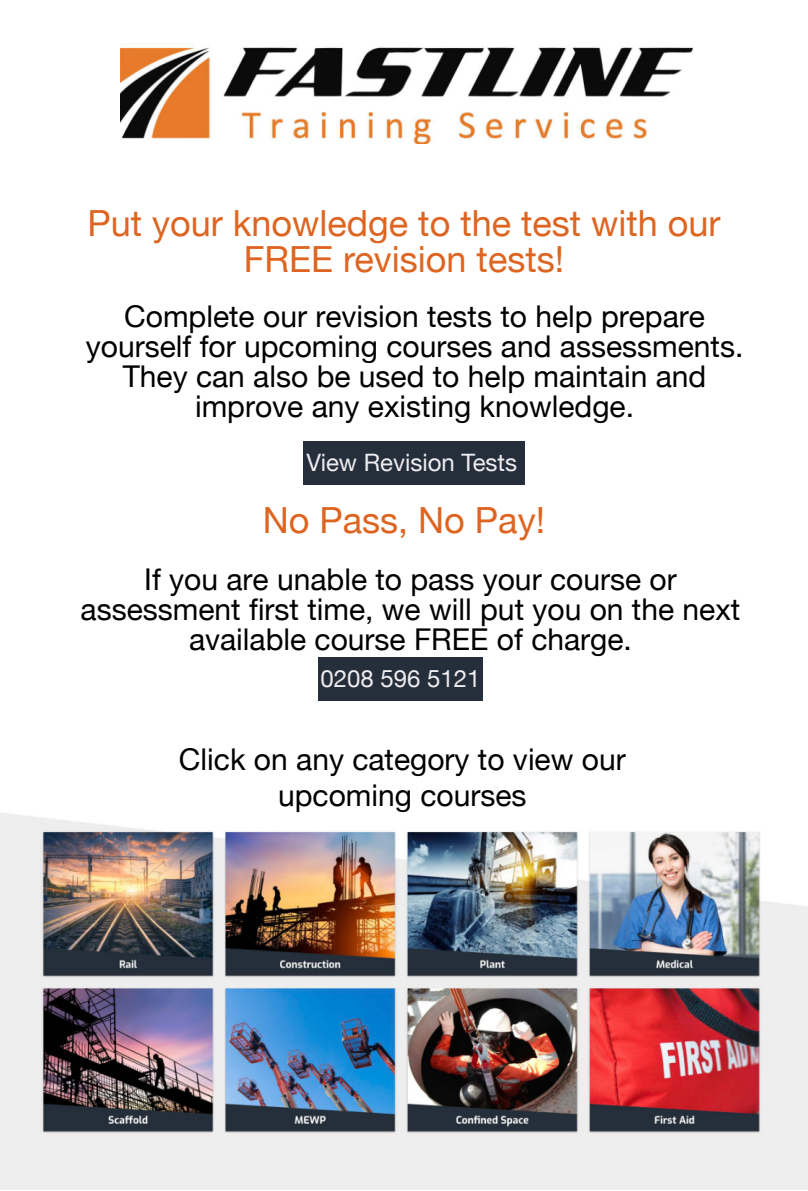
<style>
.page{position:relative;width:808px;height:1191px;background:#fff}
.page>*{position:absolute;margin:0;border:0;box-sizing:border-box;transform-origin:0 0}
.t1{font:36px/36px "Helvetica Neue";color:#de6521;text-align:center}
.t2{font:30px/30px "Helvetica Neue";color:#000;text-align:center}
.t3{font:24px "Helvetica Neue";color:#eeecef}
</style>
<div class="page">
<img style="left:0;top:813px;width:808px;height:376px">
<img style="left:121px;top:44px;width:572px;height:100px">
<div style="left:318px;top:657px;width:165px;height:43px;background:#252f3b"></div>
<div style="left:304px;top:441px;width:221px;height:43px;background:#252f3b"></div>
<p class="t1" style="left:88px;top:205px;width:634px">Put your knowledge to the test with our<br>FREE revision tests!</p>
<p class="t2" style="left:86px;top:301px;width:659px">Complete our revision tests to help prepare yourself for upcoming courses and assessments.<br>They can also be used to help maintain and improve any existing knowledge.</p>
<p class="t3" style="left:306px;top:448px;width:212px">View Revision Tests</p>
<p class="t1" style="left:263px;top:502px;width:284px">No Pass, No Pay!</p>
<p class="t2" style="left:81px;top:564px;width:661px">If you are unable to pass your course or assessment first time, we will put you on the next available course FREE of charge.</p>
<p class="t3" style="left:320px;top:664px;width:162px">0208 596 5121</p>
<p class="t2" style="left:179px;top:740px;width:448px;line-height:36px">Click on any category to view our upcoming courses</p>
</div>
